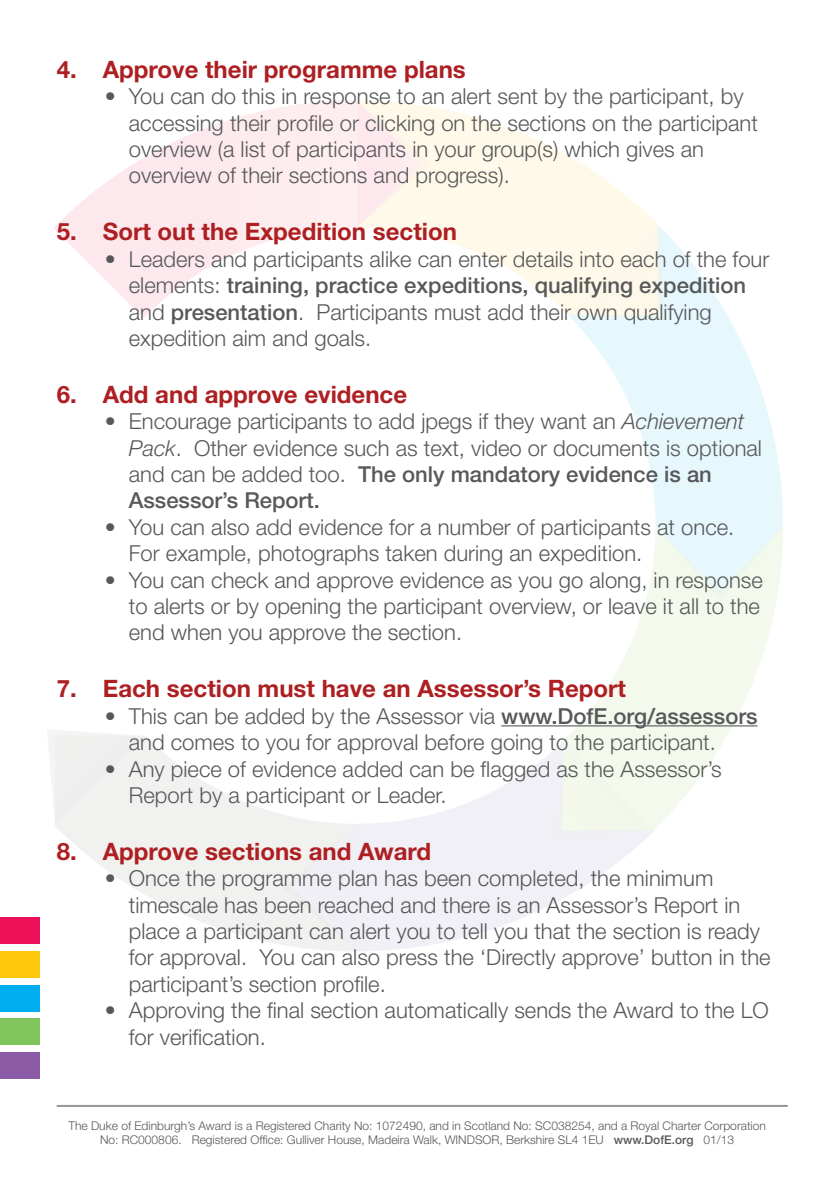
<style>
.page{position:relative;width:840px;height:1191px;background:#fff}
.page>*{position:absolute;margin:0;border:0;box-sizing:border-box;transform-origin:0 0}
._12pt_sub_head{font:700 24px "Helvetica Neue LT";color:#ae1f22}
.sub_bullet{font:300 22px/26.4px "Helvetica Neue LT";color:#57585a}
.t1{font:300 12px "Helvetica Neue LT";color:#57585a}
.s1{font-weight:500}
.s2{font-style:italic}
</style>
<div class="page">
<svg style="left:56px;top:736px;width:271px;height:209px;fill:#f1f1ef"></svg>
<svg style="left:47px;top:730px;width:98px;height:96px"></svg>
<svg style="left:358px;top:749px;width:297px;height:202px;fill:#f1f0f7"></svg>
<div style="left:283px;top:823px;width:75px;height:128px;background:#f1f1ef"></div>
<svg style="left:563px;top:550px;width:213px;height:280px;fill:#f3f9ec"></svg>
<svg style="left:556px;top:740px;width:97px;height:98px;background:#f2f7ec"></svg>
<svg style="left:574px;top:232px;width:208px;height:294px"></svg>
<svg style="left:655px;top:526px;width:127px;height:74px;background:#ecf8f3"></svg>
<svg style="left:568px;top:225px;width:97px;height:96px"></svg>
<svg style="left:371px;top:107px;width:287px;height:208px;fill:#fef9e9"></svg>
<svg style="left:54px;top:101px;width:302px;height:217px"></svg>
<svg style="left:356px;top:100px;width:74px;height:128px;background:#fdf1eb"></svg>
<hr style="left:501px;top:725px;width:256px;height:1px;background:#57585a">
<div style="left:0;top:950px;width:40px;height:27px;background:#fec70c"></div>
<div style="left:0;top:984px;width:40px;height:27px;background:#00aeef"></div>
<div style="left:0;top:917px;width:40px;height:26px;background:#ee1059"></div>
<div style="left:0;top:1018px;width:40px;height:27px;background:#80c55b"></div>
<div style="left:0;top:1052px;width:40px;height:27px;background:#8c5ba6"></div>
<hr style="left:57px;top:1105px;width:730px;height:2px;background:#939598">
<p class="_12pt_sub_head" style="left:57px;top:54px;width:410px">4. Approve their programme plans</p>
<p class="sub_bullet" style="left:129px;top:83px;width:630px;text-indent:-24px">• You can do this in response to an alert sent by the participant, by accessing their profile or clicking on the sections on the participant overview (a list of participants in your group(s) which gives an overview of their sections and progress).</p>
<p class="_12pt_sub_head" style="left:57px;top:217px;width:401px">5. Sort out the Expedition section</p>
<p class="sub_bullet" style="left:129px;top:245px;width:641px;text-indent:-24px">• Leaders and participants alike can enter details into each of the four elements: <span class="s1">training, practice expeditions, qualifying expedition </span>and <span class="s1">presentation</span>. Participants must add their own qualifying expedition aim and goals.</p>
<p class="_12pt_sub_head" style="left:57px;top:379px;width:352px">6. Add and approve evidence</p>
<p class="sub_bullet" style="left:129px;top:408px;width:634px;text-indent:-24px">• Encourage participants to add jpegs if they want an <span class="s2">Achievement Pack</span>. Other evidence such as text, video or documents is optional and can be added too. <span class="s1">The only mandatory evidence is an Assessor’s Report.</span></p>
<p class="sub_bullet" style="left:129px;top:513px;width:606px;text-indent:-24px">• You can also add evidence for a number of participants at once.<br>For example, photographs taken during an expedition.</p>
<p class="sub_bullet" style="left:129px;top:566px;width:635px;text-indent:-24px">• You can check and approve evidence as you go along, in response to alerts or by opening the participant overview, or leave it all to the end when you approve the section.</p>
<p class="_12pt_sub_head" style="left:57px;top:674px;width:570px">7. Each section must have an Assessor’s Report</p>
<p class="sub_bullet" style="left:129px;top:702px;width:630px;text-indent:-24px">• This can be added by the Assessor via <span class="s1">www.DofE.org/assessors </span>and comes to you for approval before going to the participant.</p>
<p class="sub_bullet" style="left:129px;top:755px;width:594px;text-indent:-24px">• Any piece of evidence added can be flagged as the Assessor’s<br>Report by a participant or Leader.</p>
<p class="_12pt_sub_head" style="left:57px;top:836px;width:376px">8. Approve sections and Award</p>
<p class="sub_bullet" style="left:129px;top:864px;width:643px;text-indent:-24px">• Once the programme plan has been completed, the minimum timescale has been reached and there is an Assessor’s Report in place a participant can alert you to tell you that the section is ready for approval. You can also press the ‘Directly approve’ button in the participant’s section profile.</p>
<p class="sub_bullet" style="left:129px;top:996px;width:641px;text-indent:-24px">• Approving the final section automatically sends the Award to the LO for verification.</p>
<p class="t1" style="left:68px;top:1118px;width:698px">The Duke of Edinburgh’s Award is a Registered Charity No: 1072490, and in Scotland No: SC038254, and a Royal Charter Corporation</p>
<p class="t1" style="left:100px;top:1132px;width:635px">No: RC000806. Registered Office: Gulliver House, Madeira Walk, WINDSOR, Berkshire SL4 1EU <span class="s1">www.DofE.org</span> 01/13</p>
</div>
